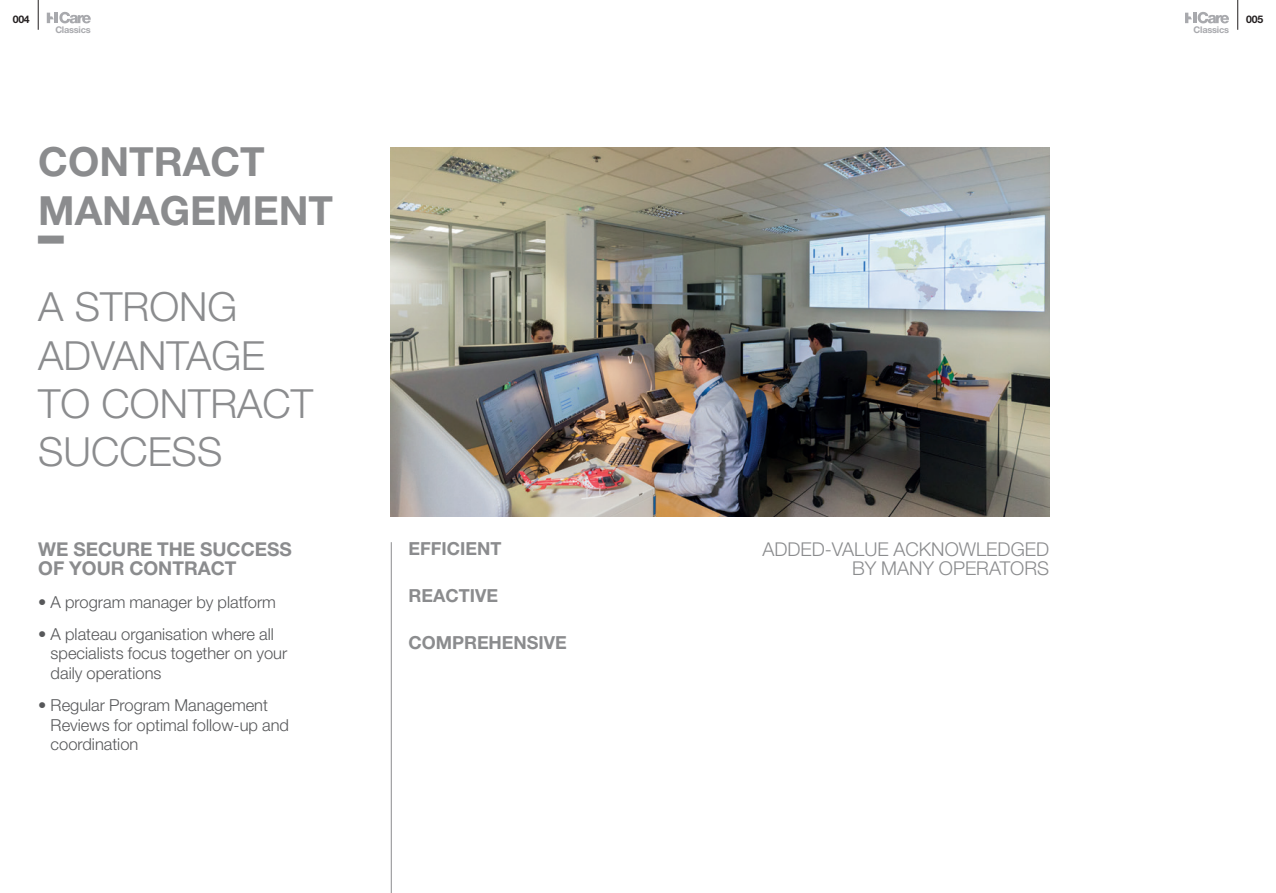
<style>
.page{position:relative;width:1276px;height:893px;background:#fff}
.page>*{position:absolute;margin:0;border:0;box-sizing:border-box;transform-origin:0 0}
.t1{font:300 40.2px/48.3px "Helvetica Neue LT Std";color:#8b8c8e}
.t2{font:700 40.2px/48.3px "Helvetica Neue LT Std";color:#8b8c8e}
.t3{font:700 40.2px "Full Stop";color:#8b8c8e}
.t4{font:300 19.05px/19px "Helvetica Neue LT Std";color:#8b8c8e;text-align:right}
.t5{font:700 19.05px/19.5px "Helvetica Neue LT Std";color:#8b8c8e}
.t6{font:700 18px "Helvetica Neue LT Std";color:#8b8c8e}
.t7{font:300 16.5px/19.5px "Helvetica Neue LT Std";color:#57585a}
.t8{font:700 10.5px "Helvetica Neue LT Std";letter-spacing:-.025em;color:#231f20}
.t9{font:700 9.15px "Helvetica Neue LT Std";letter-spacing:-.025em;color:#a8a9ad}
</style>
<div class="page">
<hr style="left:1237px;top:0;width:1px;height:30px;background:#231f20">
<hr style="left:38px;top:0;width:1px;height:30px;background:#231f20">
<svg style="left:47px;top:12px;width:44px;height:11px"></svg>
<svg style="left:1185px;top:12px;width:44px;height:11px"></svg>
<img style="left:391px;top:148px;width:658px;height:369px">
<hr style="left:391px;top:542px;width:1px;height:351px;background:#8b8c8e">
<p class="t8" style="left:13px;top:13px;width:18px">004</p>
<p class="t8" style="left:1246px;top:13px;width:18px">005</p>
<p class="t9" style="left:55px;top:24px;width:37px">Classics</p>
<p class="t9" style="left:1193px;top:24px;width:37px">Classics</p>
<h1 class="t2" style="left:38px;top:137px;width:296px">CONTRACT<br>MANAGEMENT</h1>
<h1 class="t3" style="left:38px;top:236px;width:27px">_</h1>
<h1 class="t1" style="left:38px;top:282px;width:276px">A STRONG<br>ADVANTAGE<br>TO CONTRACT<br>SUCCESS</h1>
<p class="t5" style="left:38px;top:539px;width:255px">WE SECURE THE SUCCESS<br>OF YOUR CONTRACT</p>
<p class="t7" style="left:38px;top:592px;width:239px">• A program manager by platform</p>
<p class="t7" style="left:51px;top:624px;width:238px;text-indent:-12px">• A plateau organisation where all specialists focus together on your daily operations</p>
<p class="t7" style="left:51px;top:695px;width:240px;text-indent:-12px">• Regular Program Management<br>Reviews for optimal follow-up and coordination</p>
<p class="t6" style="left:408px;top:537px;width:94px">EFFICIENT</p>
<p class="t6" style="left:408px;top:584px;width:91px">REACTIVE</p>
<p class="t6" style="left:408px;top:631px;width:160px">COMPREHENSIVE</p>
<p class="t4" style="left:762px;top:539px;width:288px">ADDED-VALUE ACKNOWLEDGED<br>BY MANY OPERATORS</p>
</div>
